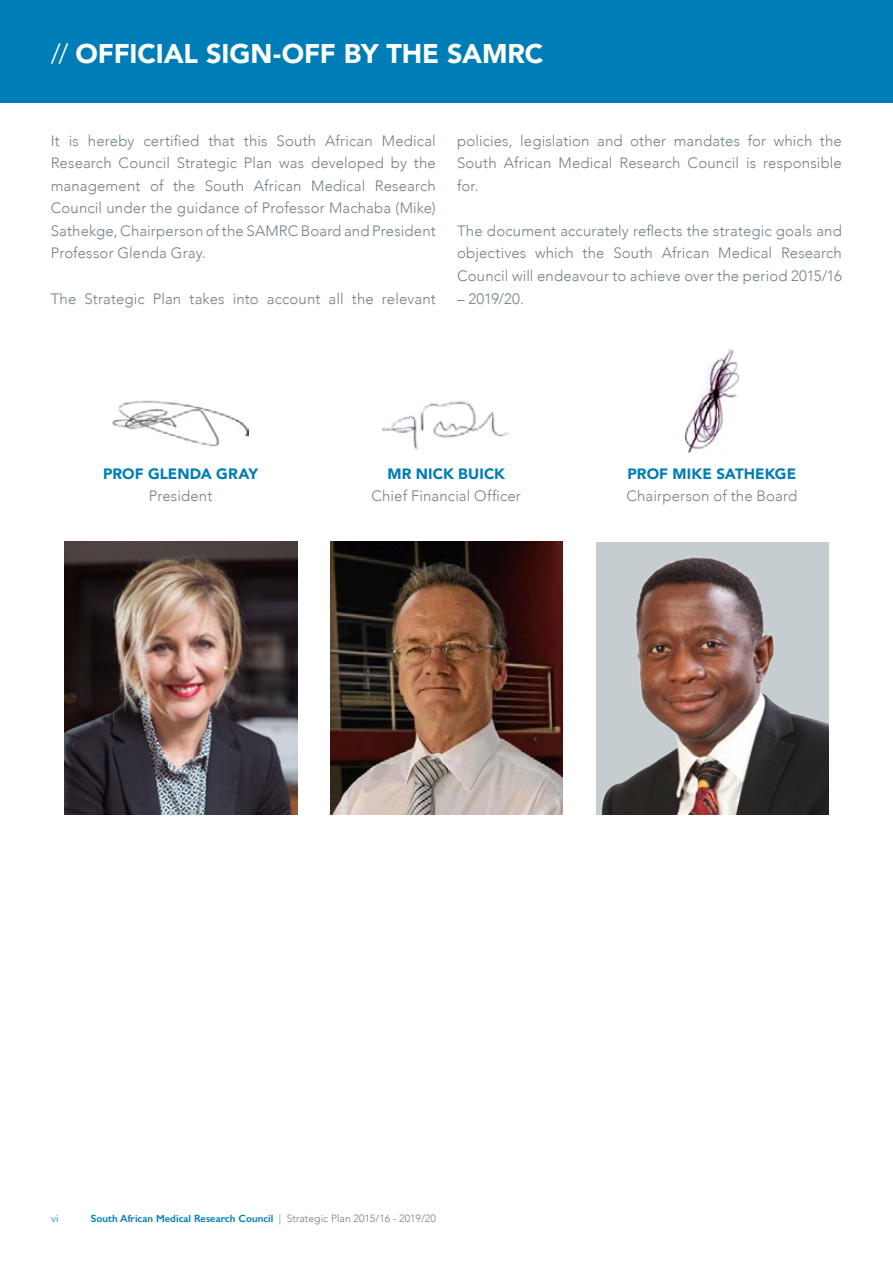
<style>
.page{position:relative;width:893px;height:1263px;background:#fff}
.page>*{position:absolute;margin:0;border:0;box-sizing:border-box;transform-origin:0 0}
.t1{font:900 27px "Avenir";letter-spacing:-.005em;color:#fff}
.t2{font:300 15px/22.5px "Avenir";letter-spacing:.01em;color:#72808a;text-align:justify}
.t3{font:900 15px "Avenir";letter-spacing:.005em;color:#007db6}
.t4{font:600 10.5px "Gill Sans";color:#007db6}
.t5{font:300 10.5px "Avenir";color:#007db6}
.s1{font-weight:300}
.s2{font-family:"Avenir";font-weight:300;color:#72808a}
</style>
<div class="page">
<div style="left:0;top:0;width:893px;height:102px;background:#007db6"></div>
<img style="left:113px;top:400px;width:136px;height:47px">
<img style="left:686px;top:349px;width:53px;height:103px">
<img style="left:381px;top:401px;width:128px;height:49px">
<img style="left:65px;top:542px;width:232px;height:272px">
<img style="left:596px;top:542px;width:232px;height:272px">
<img style="left:330px;top:542px;width:233px;height:272px">
<h1 class="t1" style="left:51px;top:30px;width:494px"><span class="s1">//</span> OFFICIAL SIGN-OFF BY THE SAMRC</h1>
<p class="t2" style="left:51px;top:130px;width:387px">It is hereby certified that this South African Medical Research Council Strategic Plan was developed by the management of the South African Medical Research Council under the guidance of Professor Machaba (Mike)<br>Sathekge, Chairperson of the SAMRC Board and President Professor Glenda Gray.</p>
<p class="t2" style="left:51px;top:287px;width:387px">The Strategic Plan takes into account all the relevant</p>
<p class="t2" style="left:457px;top:130px;width:386px">policies, legislation and other mandates for which the South African Medical Research Council is responsible for.</p>
<p class="t2" style="left:457px;top:220px;width:386px">The document accurately reflects the strategic goals and objectives which the South African Medical Research Council will endeavour to achieve over the period 2015/16</p>
<p class="t2" style="left:457px;top:287px;width:68px">– 2019/20.</p>
<p class="t3" style="left:103px;top:461px;width:156px">PROF GLENDA GRAY</p>
<p class="t2" style="left:149px;top:485px;width:65px">President</p>
<p class="t3" style="left:387px;top:461px;width:119px">MR NICK BUICK</p>
<p class="t2" style="left:372px;top:485px;width:151px">Chief Financial Officer</p>
<p class="t3" style="left:628px;top:461px;width:170px">PROF MIKE SATHEKGE</p>
<p class="t2" style="left:626px;top:485px;width:172px">Chairperson of the Board</p>
<p class="t5" style="left:51px;top:1212px;width:9px">vi</p>
<p class="t4" style="left:91px;top:1212px;width:346px">South African Medical Research Council <span class="s2">| Strategic Plan 2015/16 - 2019/20</span></p>
</div>
